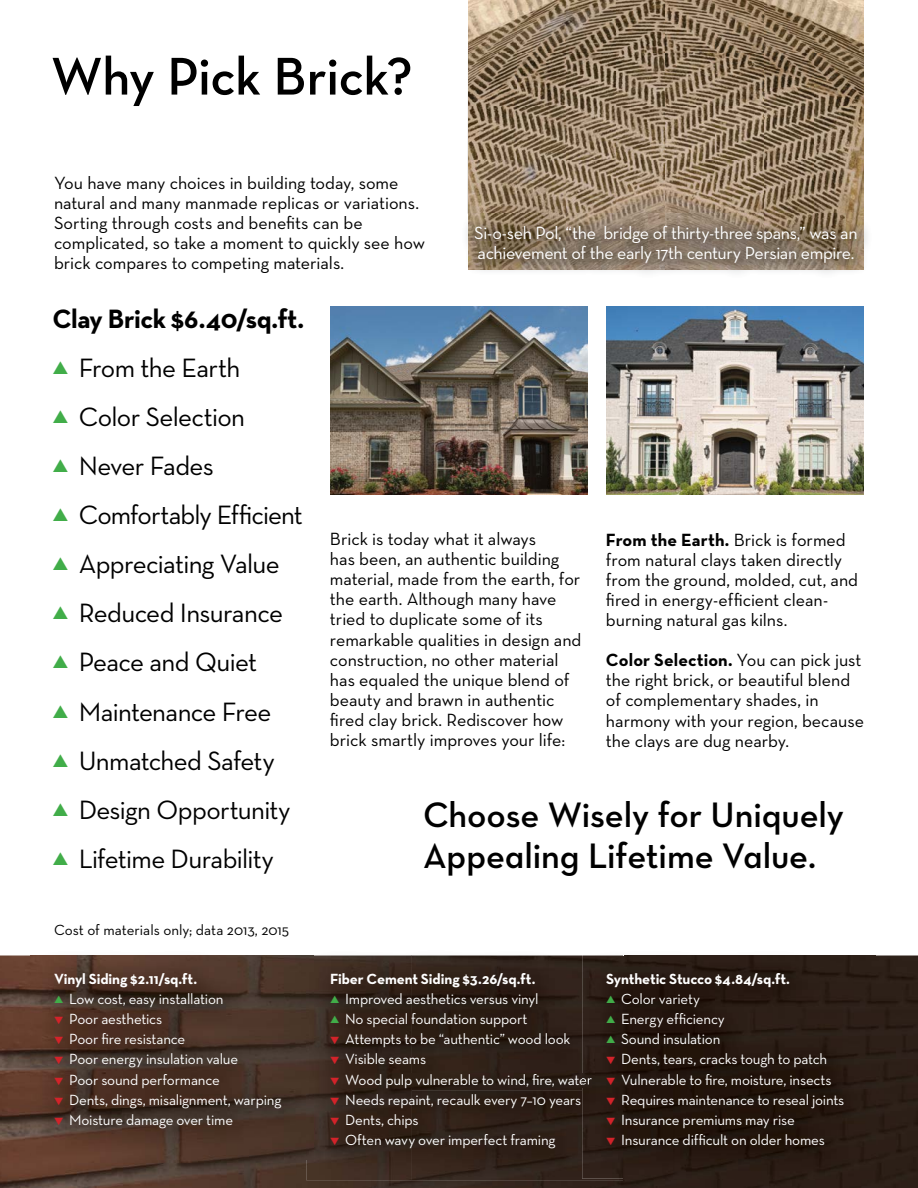
<style>
.page{position:relative;width:918px;height:1188px;background:#fff}
.page>*{position:absolute;margin:0;border:0;box-sizing:border-box;transform-origin:0 0}
.t1{font:54px "Neutra Text Demi Alt";letter-spacing:-.01em;color:#000}
.t2{font:36px/40.5px "Neutra Text Demi Alt";letter-spacing:-.005em;color:#000}
.t3{font:27px "Neutra Text";letter-spacing:-.025em;color:#000}
.t4{font:700 27px "Neutra Text";letter-spacing:-.02em;color:#000}
.t5{font:18px/20.1px "Neutra Text";letter-spacing:-.005em;color:#000}
.t6{font:18px/20.1px "Neutra Text";letter-spacing:-.025em;color:#fff}
.t7{font:15px "Neutra Text";letter-spacing:-.015em;color:#fff}
.t8{font:700 15px "Neutra Text";letter-spacing:-.01em;color:#fff}
.t9{font:15px "Neutra Text";color:#000}
.s1{color:#41ad49}
.s2{color:#d2232a}
.s3{font-weight:700}
</style>
<div class="page">
<img style="left:468px;top:0;width:396px;height:214px">
<img style="left:0;top:956px;width:918px;height:232px">
<img style="left:31px;top:955px;width:845px;height:1px">
<img style="left:31px;top:956px;width:275px;height:204px">
<img style="left:412px;top:956px;width:170px;height:134px">
<img style="left:306px;top:956px;width:106px;height:224px">
<img style="left:412px;top:1090px;width:211px;height:90px">
<img style="left:342px;top:1073px;width:240px;height:15px">
<img style="left:623px;top:956px;width:253px;height:223px">
<img style="left:582px;top:955px;width:41px;height:224px">
<img style="left:582px;top:1073px;width:10px;height:15px">
<img style="left:330px;top:306px;width:258px;height:189px">
<img style="left:606px;top:306px;width:258px;height:189px">
<img style="left:466px;top:214px;width:401px;height:59px">
<img style="left:468px;top:214px;width:1px;height:56px">
<h1 class="t1" style="left:51px;top:43px;width:363px">Why Pick Brick?</h1>
<p class="t5" style="left:54px;top:172px;width:373px">You have many choices in building today, some natural and many manmade replicas or variations.<br>Sorting through costs and benefits can be complicated, so take a moment to quickly see how brick compares to competing materials.</p>
<p class="t6" style="left:474px;top:223px;width:385px">Si-o-seh Pol, “the bridge of thirty-three spans,” was an achievement of the early 17th century Persian empire.</p>
<h3 class="t4" style="left:52px;top:302px;width:253px">Clay Brick $6.40/sq.ft.</h3>
<h3 class="t3" style="left:52px;top:351px;width:189px"><span class="s1">▲</span> From the Earth</h3>
<h3 class="t3" style="left:52px;top:400px;width:194px"><span class="s1">▲</span> Color Selection</h3>
<h3 class="t3" style="left:52px;top:449px;width:163px"><span class="s1">▲</span> Never Fades</h3>
<h3 class="t3" style="left:52px;top:499px;width:252px"><span class="s1">▲</span> Comfortably Efficient</h3>
<h3 class="t3" style="left:52px;top:548px;width:229px"><span class="s1">▲</span> Appreciating Value</h3>
<h3 class="t3" style="left:52px;top:597px;width:232px"><span class="s1">▲</span> Reduced Insurance</h3>
<h3 class="t3" style="left:52px;top:646px;width:206px"><span class="s1">▲</span> Peace and Quiet</h3>
<h3 class="t3" style="left:52px;top:695px;width:220px"><span class="s1">▲</span> Maintenance Free</h3>
<h3 class="t3" style="left:52px;top:744px;width:224px"><span class="s1">▲</span> Unmatched Safety</h3>
<h3 class="t3" style="left:52px;top:793px;width:240px"><span class="s1">▲</span> Design Opportunity</h3>
<h3 class="t3" style="left:52px;top:842px;width:223px"><span class="s1">▲</span> Lifetime Durability</h3>
<p class="t9" style="left:54px;top:921px;width:237px">Cost of materials only; data 2013, 2015</p>
<p class="t8" style="left:54px;top:970px;width:145px">Vinyl Siding $2.11/sq.ft.</p>
<p class="t7" style="left:54px;top:990px;width:171px"><span class="s1">▲</span> Low cost, easy installation</p>
<p class="t7" style="left:54px;top:1010px;width:110px"><span class="s2">▼</span> Poor aesthetics</p>
<p class="t7" style="left:54px;top:1030px;width:133px"><span class="s2">▼</span> Poor fire resistance</p>
<p class="t7" style="left:54px;top:1050px;width:186px"><span class="s2">▼</span> Poor energy insulation value</p>
<p class="t7" style="left:54px;top:1070px;width:167px"><span class="s2">▼</span> Poor sound performance</p>
<p class="t7" style="left:54px;top:1090px;width:229px"><span class="s2">▼</span> Dents, dings, misalignment, warping</p>
<p class="t7" style="left:54px;top:1111px;width:181px"><span class="s2">▼</span> Moisture damage over time</p>
<p class="t5" style="left:330px;top:529px;width:253px">Brick is today what it always<br>has been, an authentic building material, made from the earth, for the earth. Although many have tried to duplicate some of its remarkable qualities in design and construction, no other material has equaled the unique blend of beauty and brawn in authentic fired clay brick. Rediscover how brick smartly improves your life:</p>
<p class="t5" style="left:606px;top:529px;width:254px"><span class="s3">From the Earth.</span> Brick is formed from natural clays taken directly from the ground, molded, cut, and fired in energy-efficient clean&shy;burning natural gas kilns.</p>
<p class="t5" style="left:606px;top:650px;width:259px"><span class="s3">Color Selection.</span> You can pick just the right brick, or beautiful blend of complementary shades, in harmony with your region, because the clays are dug nearby.</p>
<h2 class="t2" style="left:423px;top:794px;width:423px">Choose Wisely for Uniquely<br>Appealing Lifetime Value.</h2>
<p class="t8" style="left:330px;top:970px;width:207px">Fiber Cement Siding $3.26/sq.ft.</p>
<p class="t7" style="left:330px;top:990px;width:210px"><span class="s1">▲</span> Improved aesthetics versus vinyl</p>
<p class="t7" style="left:330px;top:1010px;width:199px"><span class="s1">▲</span> No special foundation support</p>
<p class="t7" style="left:330px;top:1030px;width:242px"><span class="s2">▼</span> Attempts to be “authentic” wood look</p>
<p class="t7" style="left:330px;top:1050px;width:98px"><span class="s2">▼</span> Visible seams</p>
<p class="t7" style="left:330px;top:1070px;width:264px"><span class="s2">▼</span> Wood pulp vulnerable to wind, fire, water</p>
<p class="t7" style="left:330px;top:1090px;width:253px"><span class="s2">▼</span> Needs repaint, recaulk every 7–10 years</p>
<p class="t7" style="left:330px;top:1111px;width:90px"><span class="s2">▼</span> Dents, chips</p>
<p class="t7" style="left:330px;top:1131px;width:227px"><span class="s2">▼</span> Often wavy over imperfect framing</p>
<p class="t8" style="left:606px;top:970px;width:186px">Synthetic Stucco $4.84/sq.ft.</p>
<p class="t7" style="left:606px;top:990px;width:95px"><span class="s1">▲</span> Color variety</p>
<p class="t7" style="left:606px;top:1010px;width:120px"><span class="s1">▲</span> Energy efficiency</p>
<p class="t7" style="left:606px;top:1030px;width:116px"><span class="s1">▲</span> Sound insulation</p>
<p class="t7" style="left:606px;top:1050px;width:223px"><span class="s2">▼</span> Dents, tears, cracks tough to patch</p>
<p class="t7" style="left:606px;top:1070px;width:227px"><span class="s2">▼</span> Vulnerable to fire, moisture, insects</p>
<p class="t7" style="left:606px;top:1090px;width:240px"><span class="s2">▼</span> Requires maintenance to reseal joints</p>
<p class="t7" style="left:606px;top:1111px;width:190px"><span class="s2">▼</span> Insurance premiums may rise</p>
<p class="t7" style="left:606px;top:1131px;width:220px"><span class="s2">▼</span> Insurance difficult on older homes</p>
</div>
